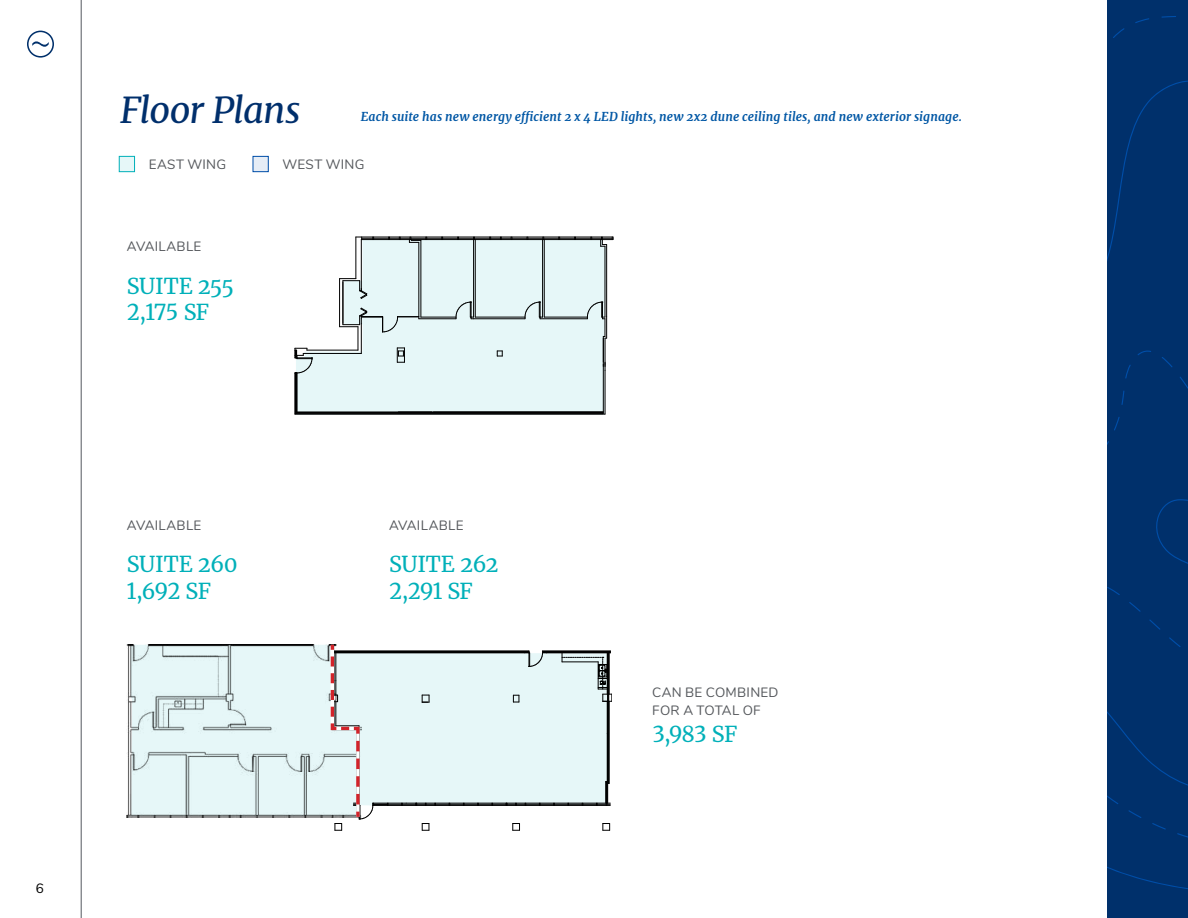
<style>
.page{position:relative;width:1188px;height:918px;background:#fff}
.page>*{position:absolute;margin:0;border:0;box-sizing:border-box;transform-origin:0 0}
.t1{font:italic 36px "Merriweather";letter-spacing:-.025em;color:#002f6c}
.t2{font:21.75px/26.2px "Merriweather";letter-spacing:-.03em;color:#00b0b9}
.t3{font:13.5px/18px "Nunito";letter-spacing:.02em;color:#53565a}
.t4{font:13.5px "Nunito";color:#000}
.t5{font:italic 700 12.15px "Merriweather";letter-spacing:.005em;color:#0057a5}
</style>
<div class="page">
<svg style="left:27px;top:31px;width:27px;height:27px"></svg>
<hr style="left:81px;top:0;width:1px;height:918px;background:#53585f">
<div style="left:1107px;top:0;width:81px;height:918px;background:#00306b"></div>
<svg style="left:1107px;top:80px;width:81px;height:706px"></svg>
<svg style="left:1107px;top:351px;width:81px;height:319px"></svg>
<svg style="left:130px;top:644px;width:482px;height:187px;background:#dce9ea"></svg>
<svg style="left:606px;top:316px;width:1px;height:23px"></svg>
<hr style="left:606px;top:245px;width:1px;height:71px;background:#000">
<hr style="left:295px;top:373px;width:1px;height:41px;background:#000">
<hr style="left:356px;top:237px;width:257px;height:1px;background:#000">
<hr style="left:295px;top:414px;width:310px;height:1px;background:#000">
<svg style="left:361px;top:237px;width:253px;height:10px"></svg>
<svg style="left:295px;top:348px;width:1px;height:25px"></svg>
<hr style="left:356px;top:237px;width:1px;height:42px;background:#000">
<svg style="left:296px;top:240px;width:310px;height:175px;background:#dbe9ea"></svg>
<svg style="left:118px;top:155px;width:17px;height:18px"></svg>
<svg style="left:252px;top:155px;width:17px;height:18px"></svg>
<h1 class="t1" style="left:120px;top:85px;width:182px">Floor Plans</h1>
<p class="t5" style="left:361px;top:109px;width:603px">Each suite has new energy efficient 2 x 4 LED lights, new 2x2 dune ceiling tiles, and new exterior signage.</p>
<p class="t3" style="left:149px;top:154px;width:79px">EAST WING</p>
<p class="t3" style="left:282px;top:154px;width:84px">WEST WING</p>
<p class="t3" style="left:127px;top:236px;width:76px">AVAILABLE</p>
<h2 class="t2" style="left:127px;top:272px;width:109px">SUITE 255<br>2,175 SF</h2>
<p class="t3" style="left:127px;top:515px;width:76px">AVAILABLE</p>
<h2 class="t2" style="left:127px;top:551px;width:112px">SUITE 260<br>1,692 SF</h2>
<p class="t4" style="left:36px;top:878px;width:10px">6</p>
<p class="t3" style="left:389px;top:515px;width:76px">AVAILABLE</p>
<h2 class="t2" style="left:389px;top:551px;width:111px">SUITE 262<br>2,291 SF</h2>
<p class="t3" style="left:652px;top:683px;width:128px">CAN BE COMBINED<br>FOR A TOTAL OF</p>
<h2 class="t2" style="left:652px;top:720px;width:87px">3,983 SF</h2>
</div>
